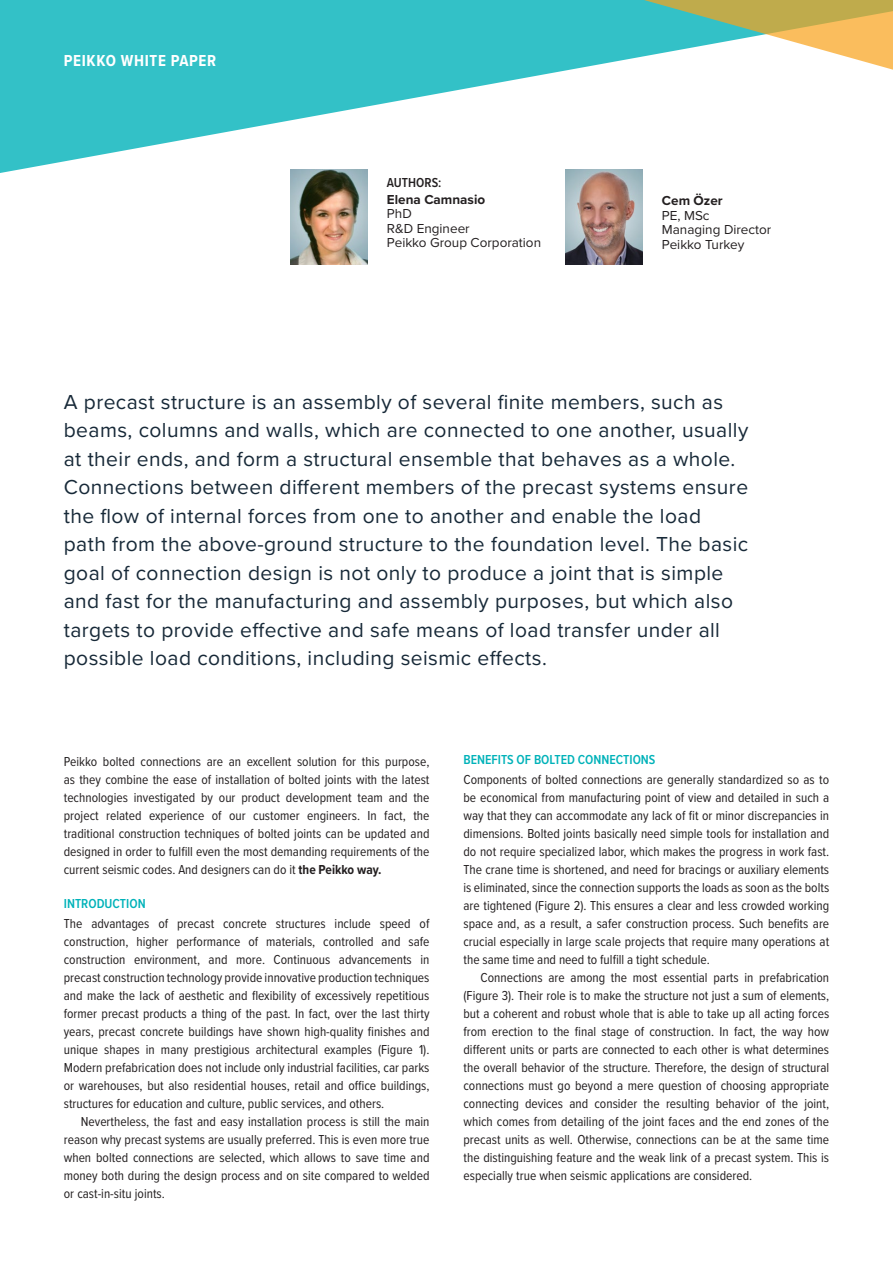
<style>
.page{position:relative;width:893px;height:1263px;background:#fff}
.page>*{position:absolute;margin:0;border:0;box-sizing:border-box;transform-origin:0 0}
.t1{font:21px/28.5px "Proxima Nova";letter-spacing:.02em;color:#172938}
.t2{font:700 16.5px "Proxima Nova Cond";letter-spacing:.04em;color:#fff}
.t3{font:13.5px/18px "Proxima Nova Cond";color:#231f20;text-align:justify}
.t4{font:13.5px/14.5px "Proxima Nova";color:#231f20}
.t5{font:600 13.5px "Proxima Nova Cond";color:#00b2b9}
.t6{font:700 13.5px "Proxima Nova";color:#231f20}
.t7{font:600 13.5px "Proxima Nova Cond";color:#231f20}
.s1{font-weight:700}
</style>
<div class="page">
<svg style="left:0;top:0;width:634px;height:175px;fill:#33c1c7"></svg>
<svg style="left:634px;top:0;width:259px;height:265px"></svg>
<img style="left:566px;top:170px;width:76px;height:94px">
<img style="left:291px;top:170px;width:76px;height:94px">
<p class="t2" style="left:64px;top:49px;width:154px">PEIKKO WHITE PAPER</p>
<p class="t7" style="left:387px;top:173px;width:56px">AUTHORS:</p>
<p class="t6" style="left:387px;top:189px;width:100px">Elena Camnasio</p>
<p class="t4" style="left:387px;top:206px;width:156px">PhD<br>R&amp;D Engineer<br>Peikko Group Corporation</p>
<p class="t6" style="left:662px;top:190px;width:62px">Cem Özer</p>
<p class="t4" style="left:662px;top:207px;width:111px">PE, MSc<br>Managing Director<br>Peikko Turkey</p>
<p class="t1" style="left:64px;top:387px;width:686px">A precast structure is an assembly of several finite members, such as beams, columns and walls, which are connected to one another, usually at their ends, and form a structural ensemble that behaves as a whole.<br>Connections between different members of the precast systems ensure the flow of internal forces from one to another and enable the load path from the above-ground structure to the foundation level. The basic goal of connection design is not only to produce a joint that is simple and fast for the manufacturing and assembly purposes, but which also targets to provide effective and safe means of load transfer under all possible load conditions, including seismic effects.</p>
<p class="t3" style="left:64px;top:752px;width:367px">Peikko bolted connections are an excellent solution for this purpose, as they combine the ease of installation of bolted joints with the latest technologies investigated by our product development team and the project related experience of our customer engineers. In fact, the traditional construction techniques of bolted joints can be updated and designed in order to fulfill even the most demanding requirements of the current seismic codes. And designers can do it <span class="s1">the Peikko way.</span></p>
<p class="t5" style="left:64px;top:894px;width:83px">INTRODUCTION</p>
<p class="t3" style="left:64px;top:914px;width:367px">The advantages of precast concrete structures include speed of construction, higher performance of materials, controlled and safe construction environment, and more. Continuous advancements in precast construction technology provide innovative production techniques and make the lack of aesthetic and flexibility of excessively repetitious former precast products a thing of the past. In fact, over the last thirty years, precast concrete buildings have shown high-quality finishes and unique shapes in many prestigious architectural examples (Figure 1).<br>Modern prefabrication does not include only industrial facilities, car parks or warehouses, but also residential houses, retail and office buildings, structures for education and culture, public services, and others.</p>
<p class="t3" style="left:64px;top:1112px;width:367px;text-indent:17px">Nevertheless, the fast and easy installation process is still the main reason why precast systems are usually preferred. This is even more true when bolted connections are selected, which allows to save time and money both during the design process and on site compared to welded or cast-in-situ joints.</p>
<p class="t5" style="left:463px;top:750px;width:193px">BENEFITS OF BOLTED CONNECTIONS</p>
<p class="t3" style="left:463px;top:770px;width:367px">Components of bolted connections are generally standardized so as to be economical from manufacturing point of view and detailed in such a way that they can accommodate any lack of fit or minor discrepancies in dimensions. Bolted joints basically need simple tools for installation and do not require specialized labor, which makes the progress in work fast.<br>The crane time is shortened, and need for bracings or auxiliary elements is eliminated, since the connection supports the loads as soon as the bolts are tightened (Figure 2). This ensures a clear and less crowded working space and, as a result, a safer construction process. Such benefits are crucial especially in large scale projects that require many operations at the same time and need to fulfill a tight schedule.</p>
<p class="t3" style="left:463px;top:968px;width:367px;text-indent:17px">Connections are among the most essential parts in prefabrication (Figure 3). Their role is to make the structure not just a sum of elements, but a coherent and robust whole that is able to take up all acting forces from erection to the final stage of construction. In fact, the way how different units or parts are connected to each other is what determines the overall behavior of the structure. Therefore, the design of structural connections must go beyond a mere question of choosing appropriate connecting devices and consider the resulting behavior of the joint, which comes from detailing of the joint faces and the end zones of the precast units as well. Otherwise, connections can be at the same time the distinguishing feature and the weak link of a precast system. This is especially true when seismic applications are considered.</p>
</div>
